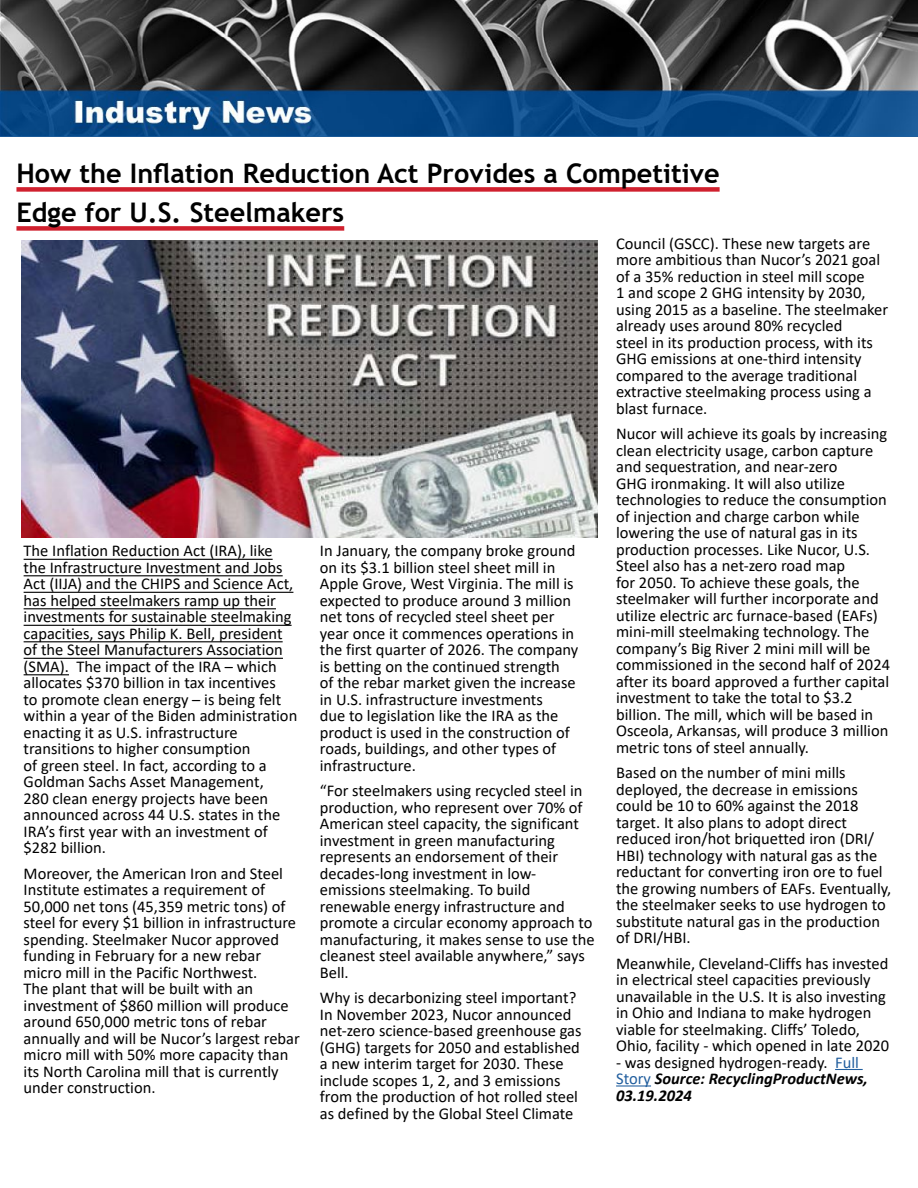
<style>
.page{position:relative;width:918px;height:1188px;background:#fff}
.page>*{position:absolute;margin:0;border:0;box-sizing:border-box;transform-origin:0 0}
.t1{font:700 27px/39px "Trebuchet MS";color:#000}
.t2{font:16.5px/16.5px "Calibri";color:#000}
.t3{font:italic 700 16.5px/16.5px "Calibri";color:#000}
.s1{font-weight:400;font-style:normal}
.s2{font-weight:400;font-style:normal;color:#215e9e}
</style>
<div class="page">
<hr style="left:24px;top:559px;width:249px;height:1px;background:#000">
<hr style="left:24px;top:575px;width:259px;height:1px;background:#000">
<hr style="left:24px;top:592px;width:269px;height:1px;background:#000">
<hr style="left:24px;top:608px;width:252px;height:1px;background:#000">
<hr style="left:24px;top:625px;width:268px;height:1px;background:#000">
<hr style="left:24px;top:641px;width:259px;height:1px;background:#000">
<hr style="left:24px;top:658px;width:259px;height:1px;background:#000">
<hr style="left:24px;top:674px;width:45px;height:1px;background:#000">
<svg style="left:835px;top:1069px;width:28px;height:1px"></svg>
<hr style="left:616px;top:1085px;width:35px;height:2px;background:#215e9e">
<div style="left:16px;top:187px;width:704px;height:5px;background:#d0202e"></div>
<div style="left:16px;top:226px;width:328px;height:5px;background:#d0202e"></div>
<img style="left:22px;top:240px;width:576px;height:297px">
<img style="left:0;top:0;width:918px;height:136px">
<h1 class="t1" style="left:16px;top:154px;width:705px">How the Inflation Reduction Act Provides a Competitive<br>Edge for U.S. Steelmakers</h1>
<p class="t2" style="left:24px;top:542px;width:275px">The Inflation Reduction Act (IRA), like the Infrastructure Investment and Jobs Act (IIJA) and the CHIPS and Science Act, has helped steelmakers ramp up their investments for sustainable steelmaking capacities, says Philip K. Bell, president of the Steel Manufacturers Association (SMA). The impact of the IRA – which allocates $370 billion in tax incentives<br>to promote clean energy – is being felt within a year of the Biden administration enacting it as U.S. infrastructure transitions to higher consumption<br>of green steel. In fact, according to a Goldman Sachs Asset Management,<br>280 clean energy projects have been announced across 44 U.S. states in the IRA’s first year with an investment of $282 billion.</p>
<p class="t2" style="left:24px;top:865px;width:278px">Moreover, the American Iron and Steel Institute estimates a requirement of 50,000 net tons (45,359 metric tons) of steel for every $1 billion in infrastructure spending. Steelmaker Nucor approved funding in February for a new rebar micro mill in the Pacific Northwest.<br>The plant that will be built with an investment of $860 million will produce around 650,000 metric tons of rebar annually and will be Nucor’s largest rebar micro mill with 50% more capacity than its North Carolina mill that is currently under construction.</p>
<p class="t2" style="left:320px;top:542px;width:260px">In January, the company broke ground on its $3.1 billion steel sheet mill in Apple Grove, West Virginia. The mill is expected to produce around 3 million net tons of recycled steel sheet per year once it commences operations in the first quarter of 2026. The company is betting on the continued strength<br>of the rebar market given the increase in U.S. infrastructure investments<br>due to legislation like the IRA as the product is used in the construction of roads, buildings, and other types of infrastructure.</p>
<p class="t2" style="left:320px;top:782px;width:276px">“For steelmakers using recycled steel in production, who represent over 70% of American steel capacity, the significant investment in green manufacturing represents an endorsement of their decades-long investment in low&shy;emissions steelmaking. To build renewable energy infrastructure and promote a circular economy approach to manufacturing, it makes sense to use the cleanest steel available anywhere,” says Bell.</p>
<p class="t2" style="left:320px;top:989px;width:263px">Why is decarbonizing steel important?<br>In November 2023, Nucor announced net-zero science-based greenhouse gas (GHG) targets for 2050 and established a new interim target for 2030. These include scopes 1, 2, and 3 emissions from the production of hot rolled steel as defined by the Global Steel Climate</p>
<p class="t2" style="left:616px;top:234px;width:274px">Council (GSCC). These new targets are more ambitious than Nucor’s 2021 goal of a 35% reduction in steel mill scope<br>1 and scope 2 GHG intensity by 2030, using 2015 as a baseline. The steelmaker already uses around 80% recycled<br>steel in its production process, with its GHG emissions at one-third intensity compared to the average traditional extractive steelmaking process using a blast furnace.</p>
<p class="t2" style="left:616px;top:425px;width:275px">Nucor will achieve its goals by increasing clean electricity usage, carbon capture and sequestration, and near-zero<br>GHG ironmaking. It will also utilize technologies to reduce the consumption of injection and charge carbon while lowering the use of natural gas in its production processes. Like Nucor, U.S.<br>Steel also has a net-zero road map<br>for 2050. To achieve these goals, the steelmaker will further incorporate and utilize electric arc furnace-based (EAFs) mini-mill steelmaking technology. The company’s Big River 2 mini mill will be commissioned in the second half of 2024 after its board approved a further capital investment to take the total to $3.2 billion. The mill, which will be based in Osceola, Arkansas, will produce 3 million metric tons of steel annually.</p>
<p class="t2" style="left:616px;top:764px;width:277px">Based on the number of mini mills deployed, the decrease in emissions could be 10 to 60% against the 2018 target. It also plans to adopt direct reduced iron/hot briquetted iron (DRI/ HBI) technology with natural gas as the reductant for converting iron ore to fuel the growing numbers of EAFs. Eventually, the steelmaker seeks to use hydrogen to substitute natural gas in the production of DRI/HBI.</p>
<p class="t2" style="left:616px;top:954px;width:275px">Meanwhile, Cleveland-Cliffs has invested in electrical steel capacities previously unavailable in the U.S. It is also investing in Ohio and Indiana to make hydrogen viable for steelmaking. Cliffs’ Toledo, Ohio, facility - which opened in late 2020</p>
<p class="t3" style="left:616px;top:1053px;width:253px"><span class="s1">- was designed hydrogen-ready.</span> <span class="s2">Full<br>Story</span> Source: RecyclingProductNews,<br>03.19.2024</p>
</div>
